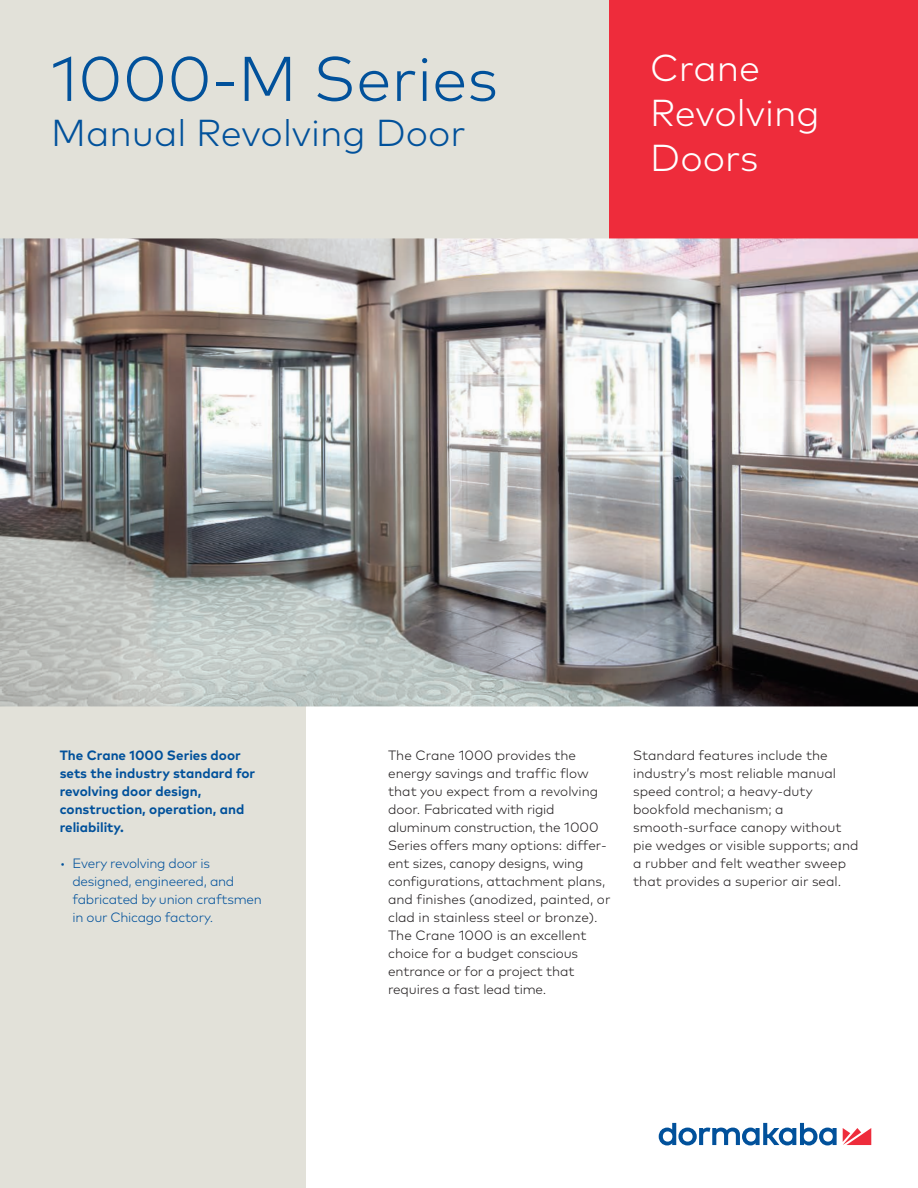
<style>
.page{position:relative;width:918px;height:1188px;background:#fff}
.page>*{position:absolute;margin:0;border:0;box-sizing:border-box;transform-origin:0 0}
.Title_42pt_48pt{font:300 63px "Mark Pro";color:#01519b}
.Title_25pt_30pt{font:300 37.5px/45px "Mark Pro";color:#fff}
.Title_25pt_30pt-2{font:300 37.5px "Mark Pro";color:#01519b}
.Body_Text_9pt_12pt{font:300 13.5px/18px "Mark Pro";color:#231f20}
.Paragraph_Title_9pt{font:700 13.5px/18px "Mark Pro";color:#01519b}
.t1{font:300 13.5px/18px "Mark Pro";letter-spacing:-.02em;color:#01519b}
</style>
<div class="page">
<div style="left:0;top:699px;width:306px;height:489px;background:#e2e1d9"></div>
<div style="left:0;top:0;width:624px;height:238px;background:#e2e1d9"></div>
<div style="left:610px;top:0;width:308px;height:247px;background:#ee2c3b"></div>
<svg style="left:843px;top:1128px;width:28px;height:17px"></svg>
<svg style="left:659px;top:1123px;width:178px;height:22px"></svg>
<img style="left:0;top:238px;width:918px;height:468px">
<p class="Title_42pt_48pt" style="left:51px;top:32px;width:448px">1000-M Series</p>
<p class="Title_25pt_30pt-2" style="left:51px;top:105px;width:416px">Manual Revolving Door</p>
<p class="Title_25pt_30pt" style="left:650px;top:42px;width:171px">Crane<br>Revolving<br>Doors</p>
<p class="Paragraph_Title_9pt" style="left:60px;top:746px;width:197px">The Crane 1000 Series door sets the industry standard for revolving door design, construction, operation, and reliability.</p>
<p class="t1" style="left:72px;top:854px;width:191px;text-indent:-13px">• Every revolving door is designed, engineered, and fabricated by union craftsmen in our Chicago factory.</p>
<p class="Body_Text_9pt_12pt" style="left:388px;top:746px;width:224px">The Crane 1000 provides the energy savings and traffic flow that you expect from a revolving door. Fabricated with rigid aluminum construction, the 1000<br>Series offers many options: differ&shy;ent sizes, canopy designs, wing configurations, attachment plans, and finishes (anodized, painted, or clad in stainless steel or bronze).<br>The Crane 1000 is an excellent choice for a budget conscious entrance or for a project that requires a fast lead time.</p>
<p class="Body_Text_9pt_12pt" style="left:633px;top:746px;width:227px">Standard features include the industry’s most reliable manual speed control; a heavy-duty bookfold mechanism; a smooth-surface canopy without pie wedges or visible supports; and a rubber and felt weather sweep that provides a superior air seal.</p>
</div>
